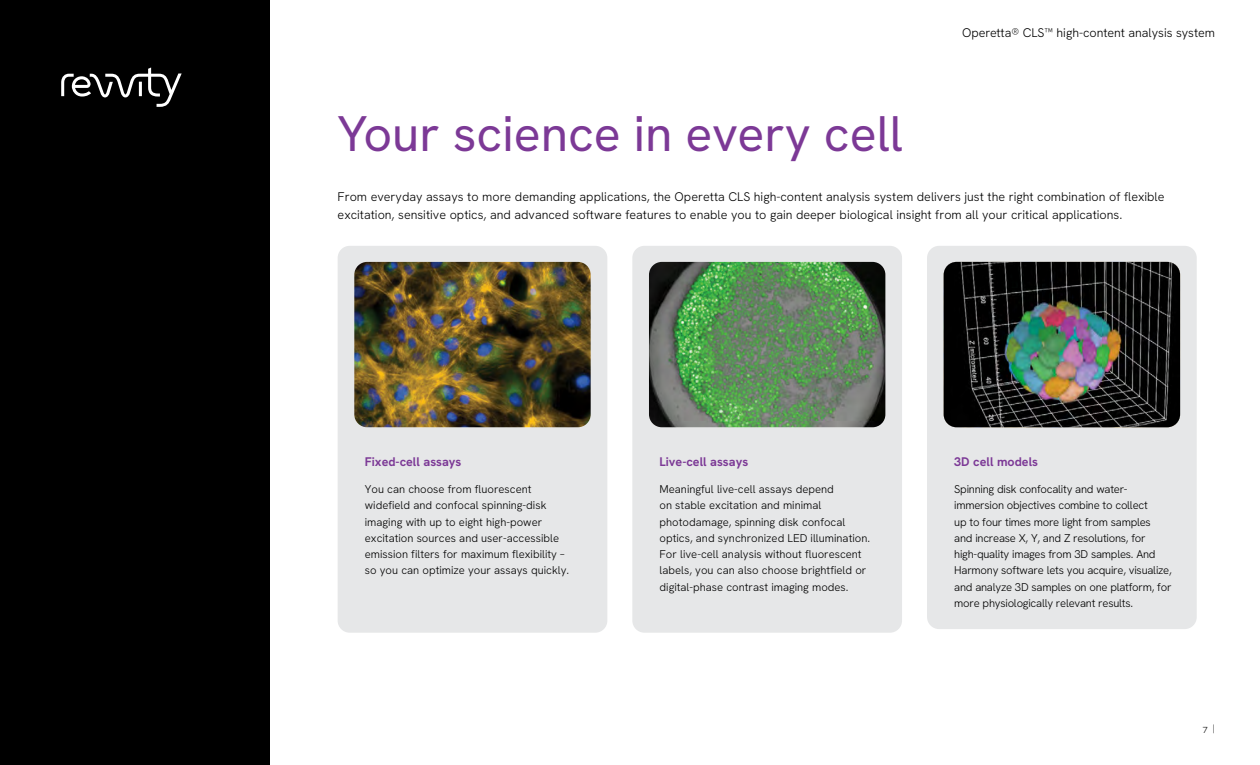
<style>
.page{position:relative;width:1260px;height:765px;background:#fff}
.page>*{position:absolute;margin:0;border:0;box-sizing:border-box;transform-origin:0 0}
.t1{font:50px "Hanken Grotesk";color:#7c3996}
.t2{font:300 12.5px/17.5px "Hanken Grotesk";color:#000}
.t3{font:700 12.5px "Hanken Grotesk";color:#7c3996}
.t4{font:300 11.25px/16.2px "Hanken Grotesk";color:#000}
.t5{font:300 11.25px/16.2px "Hanken Grotesk";letter-spacing:-.02em;color:#000}
.t6{font:300 8.75px "Hanken Grotesk";color:#000}
</style>
<div class="page">
<div style="left:0;top:0;width:270px;height:765px;background:#000"></div>
<svg style="left:61px;top:68px;width:121px;height:39px"></svg>
<div style="left:338px;top:246px;width:269px;height:387px;background:#e6e7e8;border-radius:12px"></div>
<div style="left:632px;top:246px;width:270px;height:387px;background:#e6e7e8;border-radius:12px"></div>
<div style="left:927px;top:246px;width:270px;height:383px;background:#e6e7e8;border-radius:12px"></div>
<img style="left:354px;top:262px;width:237px;height:165px">
<img style="left:649px;top:262px;width:236px;height:165px">
<img style="left:944px;top:262px;width:236px;height:165px;border-radius:13px">
<p class="t2" style="left:962px;top:23px;width:254px">Operetta® CLS™ high-content analysis system</p>
<h1 class="t1" style="left:338px;top:102px;width:567px">Your science in every cell</h1>
<p class="t2" style="left:338px;top:188px;width:829px">From everyday assays to more demanding applications, the Operetta CLS high-content analysis system delivers just the right combination of flexible excitation, sensitive optics, and advanced software features to enable you to gain deeper biological insight from all your critical applications.</p>
<p class="t3" style="left:365px;top:453px;width:98px">Fixed-cell assays</p>
<p class="t4" style="left:365px;top:481px;width:206px">You can choose from fluorescent widefield and confocal spinning-disk imaging with up to eight high-power excitation sources and user-accessible emission filters for maximum flexibility – so you can optimize your assays quickly.</p>
<p class="t3" style="left:660px;top:453px;width:90px">Live-cell assays</p>
<p class="t4" style="left:660px;top:481px;width:212px">Meaningful live-cell assays depend<br>on stable excitation and minimal photodamage, spinning disk confocal optics, and synchronized LED illumination.<br>For live-cell analysis without fluorescent labels, you can also choose brightfield or digital-phase contrast imaging modes.</p>
<p class="t3" style="left:954px;top:453px;width:85px">3D cell models</p>
<p class="t5" style="left:954px;top:481px;width:219px">Spinning disk confocality and water&shy;immersion objectives combine to collect<br>up to four times more light from samples and increase X, Y, and Z resolutions, for high-quality images from 3D samples. And Harmony software lets you acquire, visualize, and analyze 3D samples on one platform, for more physiologically relevant results.</p>
<p class="t6" style="left:1203px;top:723px;width:14px">7 |</p>
</div>
